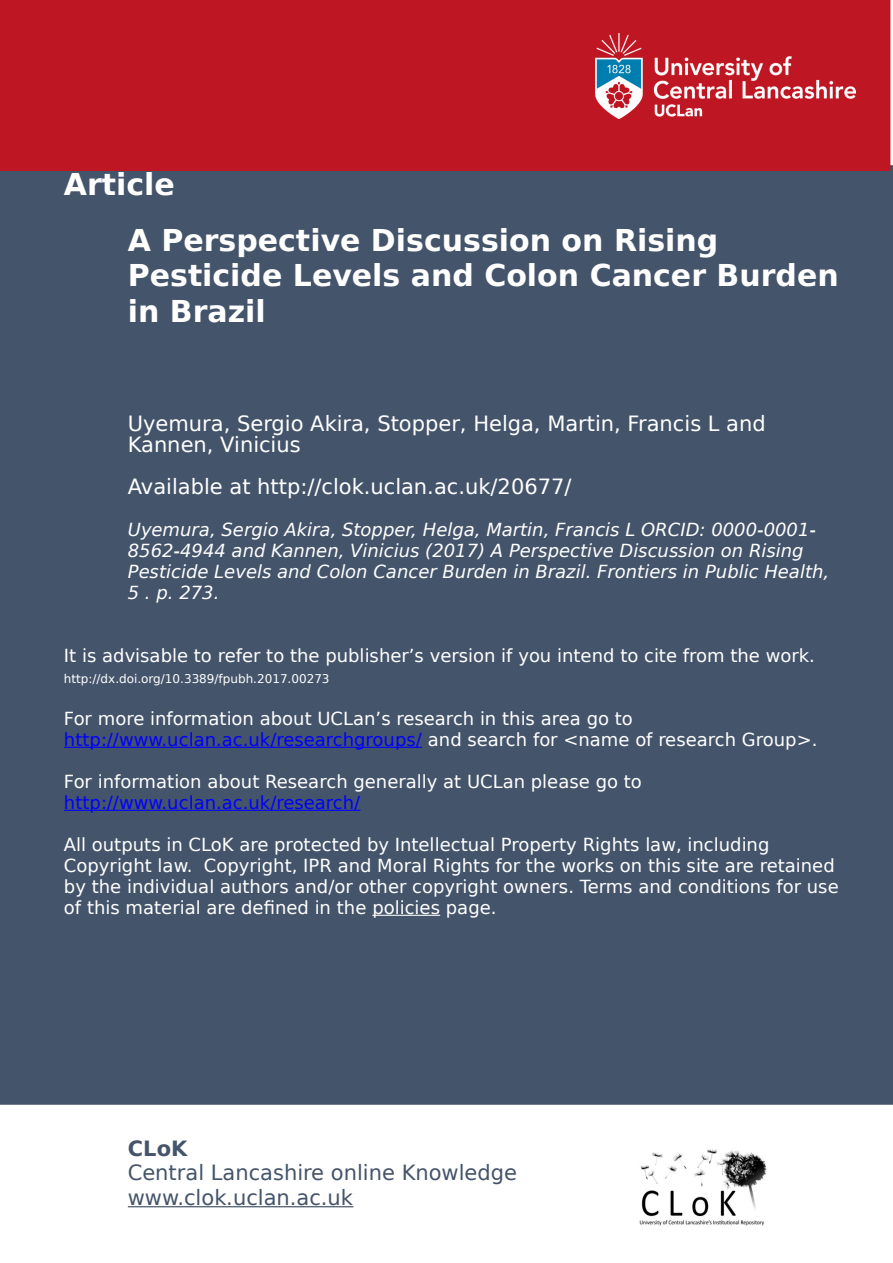
<style>
.page{position:relative;width:893px;height:1263px;background:#fff}
.page>*{position:absolute;margin:0;border:0;box-sizing:border-box;transform-origin:0 0}
.t1{font:700 30px/55.8px "DejaVu Sans";color:#fff}
.t2{font:21px/21px "DejaVu Sans";color:#fff}
.t3{font:21px/24.5px "DejaVu Sans";color:#44546a}
.t4{font:700 21px "DejaVu Sans";color:#44546a}
.t5{font:18px/21px "DejaVu Sans";color:#fff}
.t6{font:italic 18px/21px "DejaVu Sans";color:#fff}
.t7{font:18px "DejaVu Sans";color:#00f}
.t8{font:12px "DejaVu Sans";color:#fff}
.s1{color:#00f}
</style>
<div class="page">
<img style="left:639px;top:1149px;width:128px;height:77px">
<div style="left:0;top:165px;width:892px;height:940px;background:#44546a"></div>
<hr style="left:64px;top:747px;width:358px;height:1px;background:#00f">
<hr style="left:64px;top:810px;width:296px;height:1px;background:#00f">
<hr style="left:372px;top:915px;width:68px;height:1px;background:#fff">
<hr style="left:128px;top:1206px;width:225px;height:1px;background:#44546a">
<div style="left:0;top:0;width:890px;height:171px;background:#be1622"></div>
<img style="left:595px;top:34px;width:260px;height:84px">
<h1 class="t1" style="left:128px;top:157px;width:592px;text-indent:-64px">Article<br>A Perspective Discussion on Rising</h1>
<h1 class="t1" style="left:128px;top:258px;width:712px;line-height:35.5px">Pesticide Levels and Colon Cancer Burden in Brazil</h1>
<p class="t2" style="left:128px;top:413px;width:639px">Uyemura, Sergio Akira, Stopper, Helga, Martin, Francis L and<br>Kannen, Vinicius</p>
<p class="t2" style="left:128px;top:476px;width:445px">Available at http://clok.uclan.ac.uk/20677/</p>
<p class="t6" style="left:128px;top:519px;width:702px">Uyemura, Sergio Akira, Stopper, Helga, Martin, Francis L ORCID: 0000-0001- 8562-4944 and Kannen, Vinicius (2017) A Perspective Discussion on Rising Pesticide Levels and Colon Cancer Burden in Brazil. Frontiers in Public Health, 5 . p. 273.</p>
<p class="t5" style="left:64px;top:645px;width:752px">It is advisable to refer to the publisher’s version if you intend to cite from the work.</p>
<p class="t8" style="left:64px;top:671px;width:267px">http://dx.doi.org/10.3389/fpubh.2017.00273</p>
<p class="t5" style="left:64px;top:708px;width:755px">For more information about UCLan’s research in this area go to <span class="s1">http://www.uclan.ac.uk/researchgroups/</span> and search for &lt;name of research Group&gt;.</p>
<p class="t5" style="left:64px;top:771px;width:579px">For information about Research generally at UCLan please go to</p>
<p class="t7" style="left:64px;top:792px;width:298px">http://www.uclan.ac.uk/research/</p>
<p class="t5" style="left:64px;top:834px;width:776px">All outputs in CLoK are protected by Intellectual Property Rights law, including Copyright law. Copyright, IPR and Moral Rights for the works on this site are retained by the individual authors and/or other copyright owners. Terms and conditions for use of this material are defined in the policies page.</p>
<p class="t4" style="left:128px;top:1136px;width:61px">CLoK</p>
<p class="t3" style="left:128px;top:1161px;width:390px">Central Lancashire online Knowledge www.clok.uclan.ac.uk</p>
</div>
